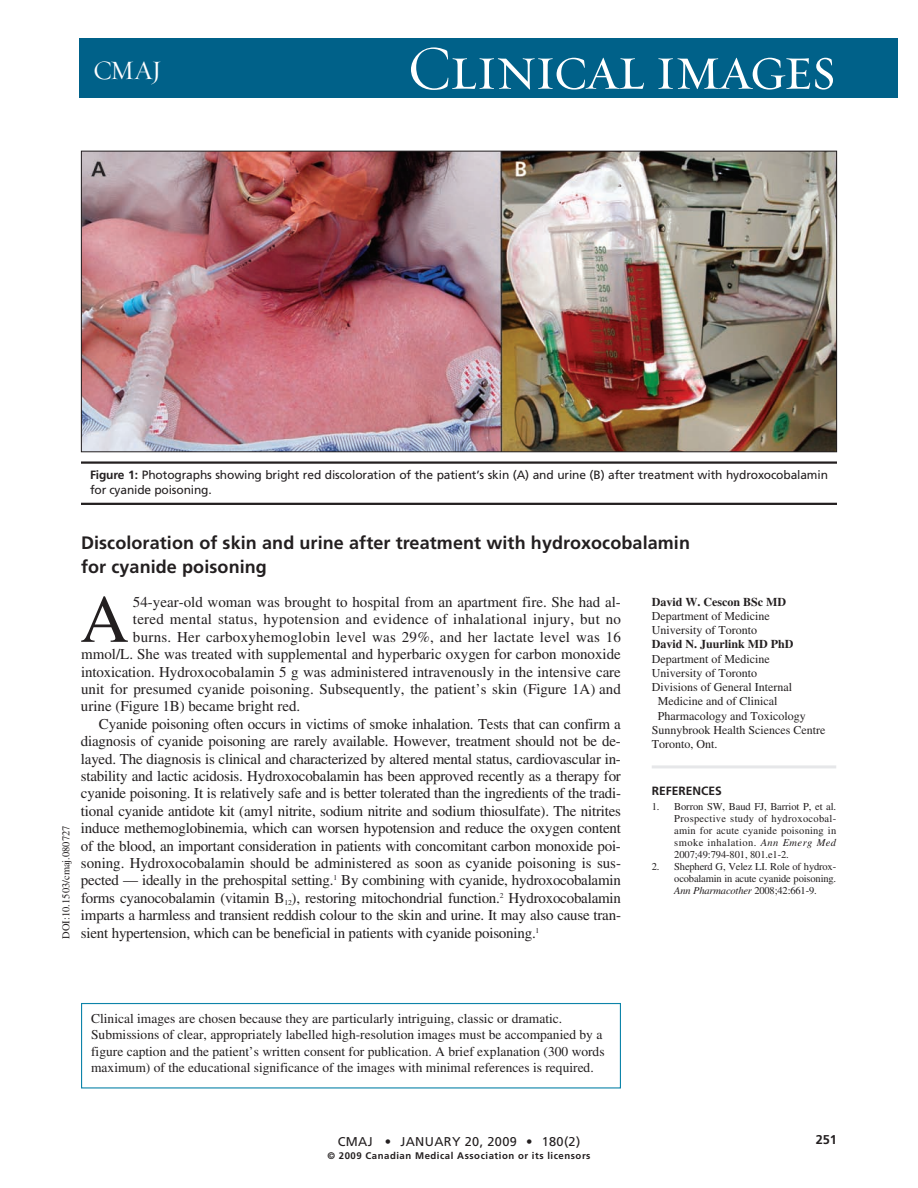
<style>
.page{position:relative;width:918px;height:1188px;background:#fff}
.page>*{position:absolute;margin:0;border:0;box-sizing:border-box;transform-origin:0 0}
.t1{font:67.5px "Times";color:#231f20}
.t2{font:63px "Requiem Display HTF Small Caps";letter-spacing:-.035em;color:#fff}
.t3{font:27px "Requiem Display HTF Roman";color:#fff}
.t4{font:700 18px/24px "Frutiger";letter-spacing:.005em;color:#231f20}
.t5{font:15px "Times";letter-spacing:-.015em;color:#231f20}
.t6{font:15px "Times";letter-spacing:.005em;color:#231f20}
.t7{font:15px "Times";letter-spacing:.02em;color:#231f20}
.t8{font:15px "Times";letter-spacing:.015em;color:#231f20}
.t9{font:13.5px/16.5px "Times";color:#231f20}
.t10{font:12.75px "Frutiger";letter-spacing:.03em;color:#231f20}
.t11{font:700 12.75px "Frutiger";color:#231f20}
.t12{font:12px/14.2px "Times";color:#231f20}
.t13{font:12px/15px "Frutiger";letter-spacing:-.01em;color:#231f20}
.t14{font:700 12px "Times";color:#231f20}
.t15{font:700 12px "Frutiger";color:#231f20}
.t16{font:10.5px/12px "Times";letter-spacing:-.01em;color:#231f20;text-align:justify}
.t17{font:700 9.6px "Frutiger";letter-spacing:.055em;color:#231f20}
.s1{font-weight:700}
.s2{font-style:italic}
</style>
<div class="page">
<hr style="left:652px;top:765px;width:184px;height:3px;background:#e6e7e9">
<div style="left:81px;top:1003px;width:540px;height:86px;border:1px solid #0d84a9"></div>
<img style="left:83px;top:153px;width:752px;height:297px">
<hr style="left:81px;top:461px;width:756px;height:3px;background:#231f20">
<hr style="left:81px;top:503px;width:756px;height:2px;background:#231f20">
<div style="left:80px;top:38px;width:818px;height:60px;background:#006189"></div>
<h3 class="t3" style="left:93px;top:59px;width:70px">CMAJ</h3>
<h2 class="t2" style="left:407px;top:30px;width:431px">Clinical images</h2>
<p class="t13" style="left:90px;top:468px;width:740px"><span class="s1">Figure 1:</span> Photographs showing bright red discoloration of the patient’s skin (A) and urine (B) after treatment with hydroxocobalamin for cyanide poisoning.</p>
<p class="t16" style="left:61px;top:939px;width:115px;rotate:-90deg">DOI:10.1503/cmaj.080727</p>
<p class="t4" style="left:81px;top:532px;width:611px">Discoloration of skin and urine after treatment with hydroxocobalamin for cyanide poisoning</p>
<h1 class="t1" style="left:80px;top:595px;width:50px">A</h1>
<p class="t5" style="left:133px;top:597px;width:490px">54-year-old woman was brought to hospital from an apartment fire. She had al-</p>
<p class="t7" style="left:133px;top:614px;width:490px">tered mental status, hypotension and evidence of inhalational injury, but no</p>
<p class="t8" style="left:133px;top:631px;width:490px">burns. Her carboxyhemoglobin level was 29%, and her lactate level was 16</p>
<p class="t5" style="left:81px;top:649px;width:541px">mmol/L. She was treated with supplemental and hyperbaric oxygen for carbon monoxide</p>
<p class="t5" style="left:81px;top:666px;width:541px">intoxication. Hydroxocobalamin 5 g was administered intravenously in the intensive care</p>
<p class="t6" style="left:81px;top:684px;width:541px">unit for presumed cyanide poisoning. Subsequently, the patient’s skin (Figure 1A) and</p>
<p class="t5" style="left:81px;top:701px;width:221px">urine (Figure 1B) became bright red.</p>
<p class="t5" style="left:99px;top:718px;width:523px">Cyanide poisoning often occurs in victims of smoke inhalation. Tests that can confirm a</p>
<p class="t5" style="left:81px;top:736px;width:541px">diagnosis of cyanide poisoning are rarely available. However, treatment should not be de-</p>
<p class="t5" style="left:81px;top:753px;width:541px">layed. The diagnosis is clinical and characterized by altered mental status, cardiovascular in-</p>
<p class="t5" style="left:81px;top:771px;width:541px">stability and lactic acidosis. Hydroxocobalamin has been approved recently as a therapy for</p>
<p class="t5" style="left:81px;top:788px;width:542px">cyanide poisoning. It is relatively safe and is better tolerated than the ingredients of the tradi-</p>
<p class="t5" style="left:81px;top:805px;width:542px">tional cyanide antidote kit (amyl nitrite, sodium nitrite and sodium thiosulfate). The nitrites</p>
<p class="t5" style="left:81px;top:823px;width:541px">induce methemoglobinemia, which can worsen hypotension and reduce the oxygen content</p>
<p class="t5" style="left:81px;top:840px;width:541px">of the blood, an important consideration in patients with concomitant carbon monoxide poi-</p>
<p class="t5" style="left:81px;top:858px;width:542px">soning. Hydroxocobalamin should be administered as soon as cyanide poisoning is sus-</p>
<p class="t5" style="left:81px;top:875px;width:541px">pected — ideally in the prehospital setting.<sup>1</sup> By combining with cyanide, hydroxocobalamin</p>
<p class="t5" style="left:81px;top:892px;width:541px">forms cyanocobalamin (vitamin B<sub>12</sub>), restoring mitochondrial function.<sup>2</sup> Hydroxocobalamin</p>
<p class="t5" style="left:81px;top:910px;width:541px">imparts a harmless and transient reddish colour to the skin and urine. It may also cause tran-</p>
<p class="t5" style="left:81px;top:927px;width:460px">sient hypertension, which can be beneficial in patients with cyanide poisoning.<sup>1</sup></p>
<p class="t14" style="left:652px;top:597px;width:136px">David W. Cescon BSc MD</p>
<p class="t12" style="left:652px;top:610px;width:119px">Department of Medicine<br>University of Toronto</p>
<p class="t14" style="left:652px;top:640px;width:143px">David N. Juurlink MD PhD</p>
<p class="t12" style="left:652px;top:653px;width:119px">Department of Medicine</p>
<p class="t12" style="left:652px;top:667px;width:107px">University of Toronto</p>
<p class="t12" style="left:652px;top:681px;width:142px">Divisions of General Internal</p>
<p class="t12" style="left:658px;top:695px;width:121px">Medicine and of Clinical</p>
<p class="t12" style="left:658px;top:710px;width:149px">Pharmacology and Toxicology</p>
<p class="t12" style="left:652px;top:724px;width:175px">Sunnybrook Health Sciences Centre</p>
<p class="t12" style="left:652px;top:738px;width:67px">Toronto, Ont.</p>
<p class="t15" style="left:652px;top:786px;width:72px">REFERENCES</p>
<p class="t16" style="left:674px;top:802px;width:164px;text-indent:-23px">1. Borron SW, Baud FJ, Barriot P, et al.<br>Prospective study of hydroxocobal&shy;amin for acute cyanide poisoning in smoke inhalation. <span class="s2">Ann Emerg Med </span>2007;49:794-801, 801.e1-2.</p>
<p class="t16" style="left:674px;top:862px;width:163px;text-indent:-23px">2. Shepherd G, Velez LI. Role of hydrox&shy;ocobalamin in acute cyanide poisoning.<br><span class="s2">Ann Pharmacother</span> 2008;42:661-9.</p>
<p class="t9" style="left:91px;top:1011px;width:515px">Clinical images are chosen because they are particularly intriguing, classic or dramatic.<br>Submissions of clear, appropriately labelled high-resolution images must be accompanied by a figure caption and the patient’s written consent for publication. A brief explanation (300 words maximum) of the educational significance of the images with minimal references is required.</p>
<p class="t10" style="left:338px;top:1136px;width:244px">CMAJ • JANUARY 20, 2009 • 180(2)</p>
<p class="t17" style="left:327px;top:1152px;width:265px">© 2009 Canadian Medical Association or its licensors</p>
<p class="t11" style="left:816px;top:1135px;width:23px">251</p>
</div>
